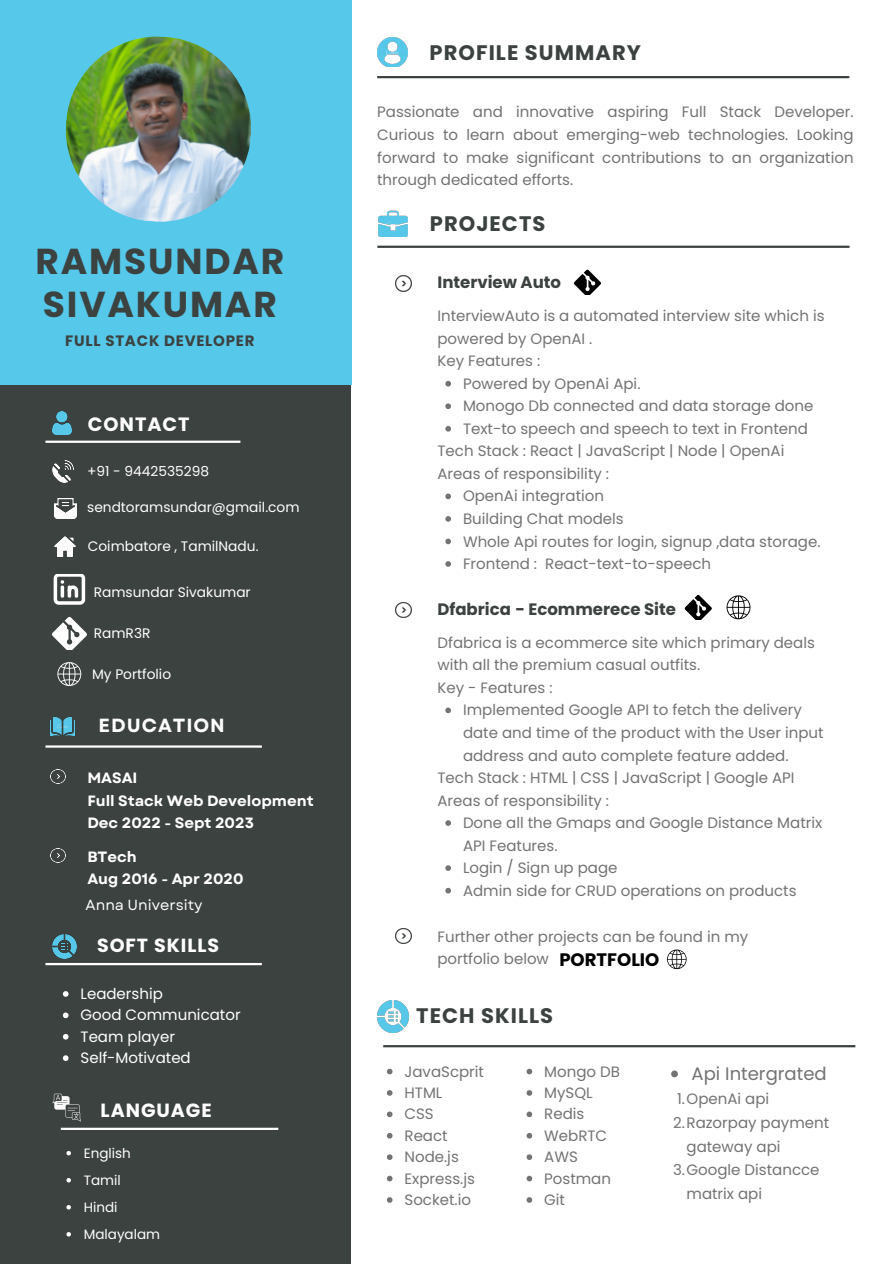
<style>
.page{position:relative;width:894px;height:1264px;background:#fff}
.page>*{position:absolute;margin:0;border:0;box-sizing:border-box;transform-origin:0 0}
.t1{font:700 36px "Poppins";letter-spacing:.05em;color:#3c4240}
.t2{font:700 21px "Poppins";letter-spacing:.05em;color:#3c4240}
.t3{font:700 19.2px "Poppins";letter-spacing:.05em;color:#fff}
.t4{font:700 19.05px "Poppins";letter-spacing:.05em;color:#fff}
.t5{font:700 19.05px "Garet";letter-spacing:.05em;color:#fff}
.t6{font:18px "Poppins";color:#737373}
.t7{font:700 18px "Poppins";color:#000}
.t8{font:700 16.5px "Poppins";color:#3c4240}
.t9{font:15px/22.5px "Poppins";color:#737373}
.t10{font:15px "Poppins";color:#fff}
.t11{font:700 15px "Poppins";letter-spacing:.05em;color:#3c4240}
.t12{font:700 14.85px "Garet";color:#fff}
.t13{font:14.55px "Garet";color:#fff}
.t14{font:13.8px "Poppins";color:#fff}
.t15{font:13.5px "Poppins";color:#fff}
</style>
<div class="page">
<div style="left:0;top:326px;width:350px;height:937px;background:#3c4240"></div>
<div style="left:0;top:0;width:351px;height:384px;background:#56c8ea"></div>
<img style="left:65px;top:36px;width:186px;height:186px">
<img style="left:377px;top:37px;width:31px;height:30px">
<hr style="left:377px;top:76px;width:472px;height:2px;background:#3c4240">
<hr style="left:45px;top:440px;width:195px;height:3px;background:#fff">
<img style="left:54px;top:499px;width:23px;height:19px">
<img style="left:52px;top:460px;width:22px;height:22px">
<img style="left:54px;top:536px;width:21px;height:20px">
<img style="left:52px;top:412px;width:19px;height:22px">
<svg style="left:54px;top:574px;width:31px;height:30px"></svg>
<svg style="left:52px;top:617px;width:35px;height:32px"></svg>
<img style="left:378px;top:210px;width:29px;height:26px">
<hr style="left:377px;top:246px;width:472px;height:2px;background:#3c4240">
<img style="left:395px;top:602px;width:16px;height:16px">
<svg style="left:445px;top:707px;width:6px;height:6px"></svg>
<svg style="left:445px;top:820px;width:6px;height:5px"></svg>
<svg style="left:445px;top:865px;width:6px;height:6px"></svg>
<svg style="left:445px;top:887px;width:6px;height:6px"></svg>
<svg style="left:684px;top:595px;width:27px;height:24px"></svg>
<svg style="left:726px;top:595px;width:24px;height:24px"></svg>
<hr style="left:45px;top:962px;width:217px;height:3px;background:#fff">
<svg style="left:63px;top:991px;width:5px;height:5px"></svg>
<svg style="left:63px;top:1012px;width:5px;height:6px"></svg>
<svg style="left:63px;top:1034px;width:5px;height:5px"></svg>
<svg style="left:63px;top:1055px;width:5px;height:5px"></svg>
<img style="left:53px;top:934px;width:23px;height:24px">
<hr style="left:61px;top:1127px;width:217px;height:2px;background:#fff">
<svg style="left:52px;top:1093px;width:28px;height:28px"></svg>
<svg style="left:66px;top:1151px;width:5px;height:4px"></svg>
<svg style="left:66px;top:1178px;width:5px;height:4px"></svg>
<svg style="left:66px;top:1205px;width:5px;height:4px"></svg>
<svg style="left:66px;top:1232px;width:5px;height:4px"></svg>
<img style="left:395px;top:275px;width:16px;height:16px">
<svg style="left:574px;top:270px;width:26px;height:24px"></svg>
<svg style="left:445px;top:381px;width:6px;height:5px"></svg>
<svg style="left:445px;top:403px;width:6px;height:6px"></svg>
<svg style="left:445px;top:426px;width:6px;height:5px"></svg>
<svg style="left:445px;top:493px;width:6px;height:6px"></svg>
<svg style="left:445px;top:516px;width:6px;height:5px"></svg>
<svg style="left:445px;top:538px;width:6px;height:6px"></svg>
<svg style="left:445px;top:561px;width:6px;height:6px"></svg>
<svg style="left:57px;top:662px;width:25px;height:24px"></svg>
<hr style="left:45px;top:745px;width:217px;height:2px;background:#fff">
<img style="left:50px;top:717px;width:25px;height:19px">
<img style="left:50px;top:848px;width:15px;height:14px">
<img style="left:50px;top:769px;width:15px;height:14px">
<hr style="left:383px;top:1045px;width:472px;height:2px;background:#3c4240">
<img style="left:377px;top:1000px;width:32px;height:32px">
<svg style="left:387px;top:1068px;width:5px;height:6px"></svg>
<svg style="left:387px;top:1090px;width:5px;height:5px"></svg>
<svg style="left:387px;top:1111px;width:5px;height:6px"></svg>
<svg style="left:387px;top:1133px;width:5px;height:5px"></svg>
<svg style="left:387px;top:1154px;width:5px;height:5px"></svg>
<svg style="left:387px;top:1175px;width:5px;height:6px"></svg>
<svg style="left:387px;top:1197px;width:5px;height:5px"></svg>
<svg style="left:671px;top:1070px;width:6px;height:7px"></svg>
<svg style="left:526px;top:1068px;width:6px;height:6px"></svg>
<svg style="left:526px;top:1090px;width:6px;height:5px"></svg>
<svg style="left:526px;top:1111px;width:6px;height:6px"></svg>
<svg style="left:526px;top:1133px;width:6px;height:5px"></svg>
<svg style="left:526px;top:1154px;width:6px;height:5px"></svg>
<svg style="left:526px;top:1175px;width:6px;height:6px"></svg>
<svg style="left:526px;top:1197px;width:6px;height:5px"></svg>
<img style="left:395px;top:928px;width:16px;height:15px">
<svg style="left:667px;top:949px;width:19px;height:20px"></svg>
<p class="t1" style="left:36px;top:236px;width:250px">RAMSUNDAR</p>
<p class="t1" style="left:43px;top:279px;width:235px">SIVAKUMAR</p>
<p class="t11" style="left:65px;top:331px;width:191px">FULL STACK DEVELOPER</p>
<p class="t3" style="left:88px;top:410px;width:103px">CONTACT</p>
<p class="t14" style="left:87px;top:461px;width:123px">+91 - 9442535298</p>
<p class="t14" style="left:87px;top:497px;width:214px">sendtoramsundar@gmail.com</p>
<p class="t14" style="left:88px;top:537px;width:172px">Coimbatore , TamilNadu.</p>
<p class="t14" style="left:94px;top:582px;width:158px">Ramsundar Sivakumar</p>
<p class="t14" style="left:94px;top:623px;width:58px">RamR3R</p>
<p class="t14" style="left:92px;top:664px;width:80px">My Portfolio</p>
<p class="t5" style="left:99px;top:711px;width:128px">EDUCATION</p>
<p class="t12" style="left:87px;top:767px;width:52px">MASAI</p>
<p class="t12" style="left:87px;top:789px;width:228px">Full Stack Web Development</p>
<p class="t12" style="left:87px;top:812px;width:168px">Dec 2022 - Sept 2023</p>
<p class="t12" style="left:87px;top:846px;width:51px">BTech</p>
<p class="t12" style="left:87px;top:868px;width:158px">Aug 2016 - Apr 2020</p>
<p class="t13" style="left:86px;top:894px;width:118px">Anna University</p>
<p class="t4" style="left:97px;top:932px;width:124px">SOFT SKILLS</p>
<p class="t10" style="left:80px;top:983px;width:84px">Leadership</p>
<p class="t10" style="left:80px;top:1004px;width:161px">Good Communicator</p>
<p class="t10" style="left:80px;top:1026px;width:96px">Team player</p>
<p class="t10" style="left:80px;top:1047px;width:112px">Self-Motivated</p>
<p class="t4" style="left:101px;top:1096px;width:112px">LANGUAGE</p>
<p class="t15" style="left:84px;top:1143px;width:49px">English</p>
<p class="t15" style="left:84px;top:1170px;width:39px">Tamil</p>
<p class="t15" style="left:84px;top:1197px;width:35px">Hindi</p>
<p class="t15" style="left:84px;top:1224px;width:78px">Malayalam</p>
<p class="t2" style="left:429px;top:38px;width:213px">PROFILE SUMMARY</p>
<p class="t9" style="left:377px;top:101px;width:478px;text-align:justify">Passionate and innovative aspiring Full Stack Developer.<br>Curious to learn about emerging-web technologies. Looking forward to make significant contributions to an organization through dedicated efforts.</p>
<p class="t2" style="left:429px;top:209px;width:117px">PROJECTS</p>
<p class="t8" style="left:437px;top:271px;width:125px">Interview Auto</p>
<p class="t9" style="left:437px;top:305px;width:388px">InterviewAuto is a automated interview site which is powered by OpenAI .</p>
<p class="t9" style="left:437px;top:350px;width:104px">Key Features :</p>
<p class="t9" style="left:463px;top:372px;width:179px">Powered by OpenAi Api.</p>
<p class="t9" style="left:463px;top:395px;width:352px">Monogo Db connected and data storage done</p>
<p class="t9" style="left:463px;top:417px;width:346px">Text-to speech and speech to text in Frontend</p>
<p class="t9" style="left:437px;top:440px;width:348px">Tech Stack : React | JavaScript | Node | OpenAi</p>
<p class="t9" style="left:437px;top:462px;width:173px">Areas of responsibility :</p>
<p class="t9" style="left:463px;top:485px;width:142px">OpenAi integration</p>
<p class="t9" style="left:463px;top:507px;width:162px">Building Chat models</p>
<p class="t9" style="left:463px;top:530px;width:359px">Whole Api routes for login, signup ,data storage.</p>
<p class="t9" style="left:463px;top:552px;width:249px">Frontend : React-text-to-speech</p>
<p class="t8" style="left:437px;top:597px;width:240px">Dfabrica - Ecommerece Site</p>
<p class="t9" style="left:437px;top:631px;width:379px">Dfabrica is a ecommerce site which primary deals with all the premium casual outfits.</p>
<p class="t9" style="left:437px;top:676px;width:117px">Key - Features :</p>
<p class="t9" style="left:463px;top:699px;width:362px">Implemented Google API to fetch the delivery date and time of the product with the User input address and auto complete feature added.</p>
<p class="t9" style="left:437px;top:766px;width:358px">Tech Stack : HTML | CSS | JavaScript | Google API</p>
<p class="t9" style="left:437px;top:789px;width:173px">Areas of responsibility :</p>
<p class="t9" style="left:463px;top:811px;width:361px">Done all the Gmaps and Google Distance Matrix<br>API Features.</p>
<p class="t9" style="left:463px;top:856px;width:156px">Login / Sign up page</p>
<p class="t9" style="left:463px;top:879px;width:335px">Admin side for CRUD operations on products</p>
<p class="t9" style="left:437px;top:925px;width:312px">Further other projects can be found in my portfolio below</p>
<p class="t7" style="left:559px;top:946px;width:101px">PORTFOLIO</p>
<p class="t2" style="left:416px;top:1001px;width:138px">TECH SKILLS</p>
<p class="t9" style="left:404px;top:1060px;width:81px">JavaScprit</p>
<p class="t9" style="left:404px;top:1081px;width:39px">HTML</p>
<p class="t9" style="left:404px;top:1102px;width:31px">CSS</p>
<p class="t9" style="left:404px;top:1124px;width:45px">React</p>
<p class="t9" style="left:404px;top:1145px;width:56px">Node.js</p>
<p class="t9" style="left:404px;top:1167px;width:72px">Express.js</p>
<p class="t9" style="left:404px;top:1188px;width:68px">Socket.io</p>
<p class="t9" style="left:544px;top:1060px;width:77px">Mongo DB</p>
<p class="t9" style="left:544px;top:1081px;width:50px">MySQL</p>
<p class="t9" style="left:544px;top:1102px;width:42px">Redis</p>
<p class="t9" style="left:544px;top:1124px;width:64px">WebRTC</p>
<p class="t9" style="left:544px;top:1145px;width:35px">AWS</p>
<p class="t9" style="left:544px;top:1167px;width:68px">Postman</p>
<p class="t9" style="left:544px;top:1188px;width:22px">Git</p>
<p class="t6" style="left:691px;top:1060px;width:136px">Api Intergrated</p>
<p class="t9" style="left:677px;top:1087px;width:94px">1.OpenAi api</p>
<p class="t9" style="left:686px;top:1110px;width:144px;line-height:23.7px;text-indent:-13px">2.Razorpay payment gateway api</p>
<p class="t9" style="left:686px;top:1158px;width:134px;line-height:23.7px;text-indent:-14px">3.Google Distancce matrix api</p>
</div>
